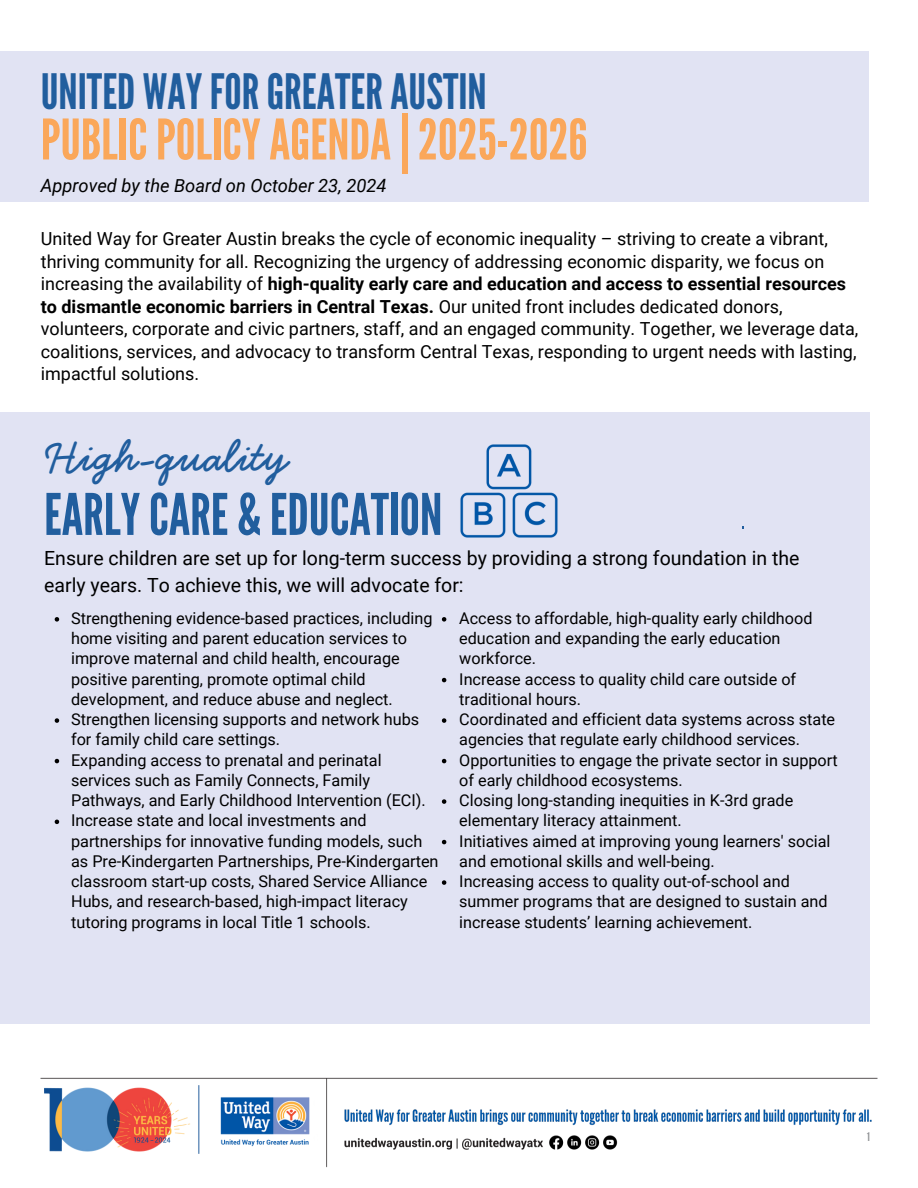
<style>
.page{position:relative;width:918px;height:1188px;background:#fff}
.page>*{position:absolute;margin:0;border:0;box-sizing:border-box;transform-origin:0 0}
.t1{font:57.15px "League Gothic";color:#215e9e}
.t2{font:55.8px "League Gothic";color:#faa75a}
.t3{font:48.6px "League Gothic";color:#215e9e}
.t4{font:700 48.45px "Handsome";color:#215e9e}
.t5{font:19.5px/27px "Roboto";color:#000}
.t6{font:italic 18.3px "Roboto";color:#000}
.t7{font:18px/22.5px "Roboto";color:#000}
.t8{font:16.2px/20.2px "Roboto";color:#000}
.t9{font:12px "League Gothic";color:#939598}
.s1{font-weight:700}
</style>
<div class="page">
<img style="left:40px;top:1077px;width:838px;height:91px">
<div style="left:0;top:412px;width:870px;height:612px;background:#e1e3f3"></div>
<div style="left:0;top:52px;width:868px;height:150px;background:#e1e3f3"></div>
<img style="left:460px;top:444px;width:98px;height:94px">
<div style="left:38px;top:1082px;width:275px;height:99px;background:#fff"></div>
<img style="left:44px;top:1085px;width:266px;height:69px">
<svg style="left:55px;top:617px;width:4px;height:5px"></svg>
<svg style="left:55px;top:718px;width:4px;height:5px"></svg>
<svg style="left:55px;top:759px;width:4px;height:4px"></svg>
<svg style="left:55px;top:820px;width:4px;height:4px"></svg>
<svg style="left:442px;top:617px;width:4px;height:5px"></svg>
<svg style="left:442px;top:678px;width:4px;height:4px"></svg>
<svg style="left:442px;top:718px;width:4px;height:5px"></svg>
<svg style="left:442px;top:759px;width:4px;height:4px"></svg>
<svg style="left:442px;top:799px;width:4px;height:5px"></svg>
<svg style="left:442px;top:840px;width:4px;height:4px"></svg>
<svg style="left:442px;top:880px;width:4px;height:5px"></svg>
<h1 class="t3" style="left:41px;top:64px;width:448px">UNITED WAYFORGREATERAUSTIN</h1>
<p class="t2" style="left:41px;top:107px;width:548px">PUBLICPOLICYAGENDA|2025-2026</p>
<h4 class="t6" style="left:41px;top:175px;width:347px">Approved by the Board on October 23, 2024</h4>
<p class="t7" style="left:41px;top:228px;width:819px">United Way for Greater Austin breaks the cycle of economic inequality – striving to create a vibrant, thriving community for all. Recognizing the urgency of addressing economic disparity, we focus on increasing the availability of <span class="s1">high-quality early care and education and access to essential resources to dismantle economic barriers in Central Texas.</span> Our united front includes dedicated donors, volunteers, corporate and civic partners, staff, and an engaged community. Together, we leverage data, coalitions, services, and advocacy to transform Central Texas, responding to urgent needs with lasting, impactful solutions.</p>
<p class="t4" style="left:48px;top:428px;width:243px">High-quality</p>
<p class="t1" style="left:44px;top:481px;width:400px">EARLYCARE &amp; EDUCATION</p>
<p class="t5" style="left:44px;top:544px;width:757px">Ensure children are set up for long-term success by providing a strong foundation in the early years. To achieve this, we will advocate for:</p>
<p class="t8" style="left:71px;top:608px;width:363px">Strengthening evidence-based practices, including home visiting and parent education services to improve maternal and child health, encourage positive parenting, promote optimal child development, and reduce abuse and neglect.</p>
<p class="t8" style="left:71px;top:709px;width:350px">Strengthen licensing supports and network hubs for family child care settings.</p>
<p class="t8" style="left:71px;top:750px;width:356px">Expanding access to prenatal and perinatal services such as Family Connects, Family<br>Pathways, and Early Childhood Intervention (ECI).</p>
<p class="t8" style="left:71px;top:811px;width:369px">Increase state and local investments and partnerships for innovative funding models, such as Pre-Kindergarten Partnerships, Pre-Kindergarten classroom start-up costs, Shared Service Alliance Hubs, and research-based, high-impact literacy tutoring programs in local Title 1 schools.</p>
<p class="t8" style="left:459px;top:608px;width:355px">Access to affordable, high-quality early childhood education and expanding the early education workforce.</p>
<p class="t8" style="left:459px;top:669px;width:338px">Increase access to quality child care outside of traditional hours.</p>
<p class="t8" style="left:459px;top:709px;width:377px">Coordinated and efficient data systems across state agencies that regulate early childhood services.</p>
<p class="t8" style="left:459px;top:750px;width:380px">Opportunities to engage the private sector in support of early childhood ecosystems.</p>
<p class="t8" style="left:459px;top:790px;width:336px">Closing long-standing inequities in K-3rd grade elementary literacy attainment.</p>
<p class="t8" style="left:459px;top:831px;width:373px">Initiatives aimed at improving young learners' social and emotional skills and well-being.</p>
<p class="t8" style="left:459px;top:871px;width:370px">Increasing access to quality out-of-school and summer programs that are designed to sustain and increase students’ learning achievement.</p>
<h3 class="t9" style="left:867px;top:1130px;width:4px">1</h3>
</div>
